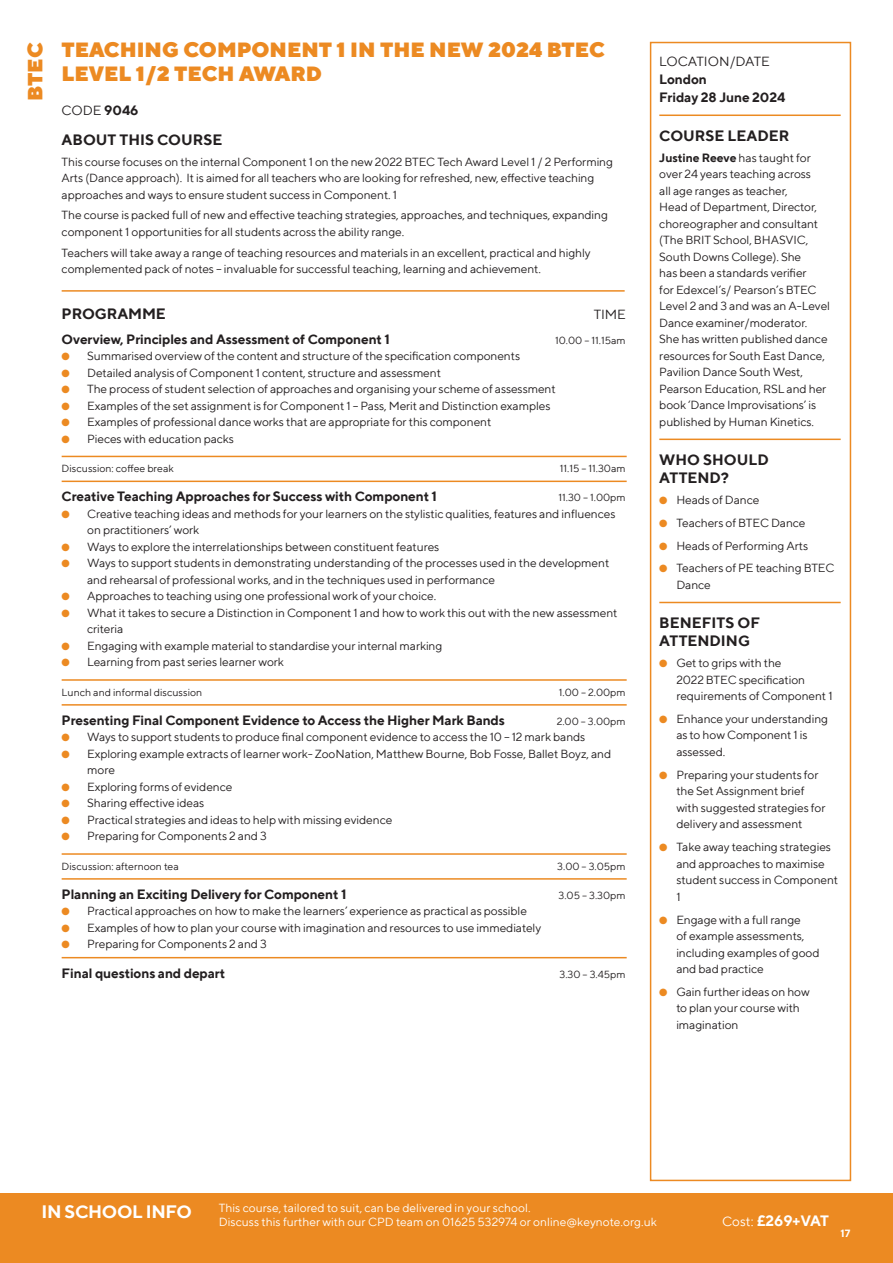
<style>
.page{position:relative;width:893px;height:1263px;background:#fff}
.page>*{position:absolute;margin:0;border:0;box-sizing:border-box;transform-origin:0 0}
.t1{font:900 21px/24px "TT Norms";color:#ec8a22}
.t2{font:700 18px "TT Norms";letter-spacing:-.02em;color:#fff}
.t3{font:700 15px/18px "TT Norms";color:#231f20}
.t4{font:700 15px "TT Norms";letter-spacing:-.03em;color:#fff}
.t5{font:700 13.5px/18px "TT Norms";letter-spacing:-.01em;color:#231f20}
.t6{font:13.5px "TT Norms";letter-spacing:-.005em;color:#231f20}
.t7{font:12px/16.5px "TT Norms";letter-spacing:-.01em;color:#231f20}
.t8{font:12px "TT Norms";color:#fff}
.Break{font:10.5px "TT Norms";color:#231f20}
.t9{font:700 10.5px "TT Norms";color:#fff}
.s1{font-weight:700}
.s2{color:#ec8a22}
.s3{font-weight:400;font-size:13.5px}
</style>
<div class="page">
<div style="left:0;top:1193px;width:893px;height:70px;background:#ec8a22"></div>
<hr style="left:62px;top:456px;width:565px;height:1px;background:#ec8a22">
<hr style="left:62px;top:481px;width:565px;height:1px;background:#ec8a22">
<hr style="left:62px;top:679px;width:565px;height:2px;background:#ec8a22">
<hr style="left:62px;top:704px;width:565px;height:2px;background:#ec8a22">
<hr style="left:62px;top:853px;width:565px;height:2px;background:#ec8a22">
<hr style="left:62px;top:878px;width:565px;height:2px;background:#ec8a22">
<hr style="left:62px;top:957px;width:565px;height:1px;background:#ec8a22">
<hr style="left:62px;top:290px;width:563px;height:2px;background:#ec8a22">
<div style="left:650px;top:42px;width:201px;height:1139px;border:2px solid #ec8a22"></div>
<hr style="left:659px;top:115px;width:182px;height:1px;background:#ec8a22">
<hr style="left:659px;top:439px;width:182px;height:1px;background:#ec8a22">
<hr style="left:659px;top:602px;width:182px;height:1px;background:#ec8a22">
<p class="t1" style="left:23px;top:101px;width:60px;rotate:-90deg">BTEC</p>
<p class="t1" style="left:62px;top:38px;width:545px">TEACHING COMPONENT 1 IN THE NEW 2024 BTEC<br>LEVEL 1/2 TECH AWARD</p>
<p class="t6" style="left:62px;top:102px;width:78px">CODE <span class="s1">9046</span></p>
<p class="t3" style="left:62px;top:130px;width:162px">ABOUT THIS COURSE</p>
<p class="t7" style="left:62px;top:153px;width:553px">This course focuses on the internal Component 1 on the new 2022 BTEC Tech Award Level 1 / 2 Performing<br>Arts (Dance approach). It is aimed for all teachers who are looking for refreshed, new, effective teaching approaches and ways to ensure student success in Component. 1</p>
<p class="t7" style="left:62px;top:207px;width:548px">The course is packed full of new and effective teaching strategies, approaches, and techniques, expanding component 1 opportunities for all students across the ability range.</p>
<p class="t7" style="left:62px;top:244px;width:531px">Teachers will take away a range of teaching resources and materials in an excellent, practical and highly complemented pack of notes – invaluable for successful teaching, learning and achievement.</p>
<p class="t3" style="left:62px;top:304px;width:106px">PROGRAMME</p>
<p class="t6" style="left:594px;top:306px;width:33px">TIME</p>
<p class="t5" style="left:62px;top:330px;width:330px">Overview, Principles and Assessment of Component 1</p>
<p class="Break" style="left:555px;top:334px;width:72px">10.00 – 11.15am</p>
<p class="t7" style="left:62px;top:348px;width:460px"><span class="s2">●</span> Summarised overview of the content and structure of the specification components</p>
<p class="t7" style="left:62px;top:364px;width:381px"><span class="s2">●</span> Detailed analysis of Component 1 content, structure and assessment</p>
<p class="t7" style="left:62px;top:381px;width:496px"><span class="s2">●</span> The process of student selection of approaches and organising your scheme of assessment</p>
<p class="t7" style="left:62px;top:397px;width:490px"><span class="s2">●</span> Examples of the set assignment is for Component 1 – Pass, Merit and Distinction examples</p>
<p class="t7" style="left:62px;top:414px;width:431px"><span class="s2">●</span> Examples of professional dance works that are appropriate for this component</p>
<p class="t7" style="left:62px;top:430px;width:174px"><span class="s2">●</span> Pieces with education packs</p>
<p class="Break" style="left:62px;top:462px;width:114px">Discussion: coffee break</p>
<p class="Break" style="left:560px;top:462px;width:67px">11.15 – 11.30am</p>
<p class="t5" style="left:62px;top:487px;width:377px">Creative Teaching Approaches for Success with Component 1</p>
<p class="Break" style="left:559px;top:491px;width:69px">11.30 – 1.00pm</p>
<p class="t7" style="left:87px;top:505px;width:530px;text-indent:-26px"><span class="s2">●</span> Creative teaching ideas and methods for your learners on the stylistic qualities, features and influences on practitioners’ work</p>
<p class="t7" style="left:62px;top:538px;width:379px"><span class="s2">●</span> Ways to explore the interrelationships between constituent features</p>
<p class="t7" style="left:87px;top:555px;width:524px;text-indent:-26px"><span class="s2">●</span> Ways to support students in demonstrating understanding of the processes used in the development and rehearsal of professional works, and in the techniques used in performance</p>
<p class="t7" style="left:62px;top:588px;width:376px"><span class="s2">●</span> Approaches to teaching using one professional work of your choice.</p>
<p class="t7" style="left:87px;top:604px;width:532px;text-indent:-26px"><span class="s2">●</span> What it takes to secure a Distinction in Component 1 and how to work this out with the new assessment criteria</p>
<p class="t7" style="left:62px;top:637px;width:382px"><span class="s2">●</span> Engaging with example material to standardise your internal marking</p>
<p class="t7" style="left:62px;top:654px;width:224px"><span class="s2">●</span> Learning from past series learner work</p>
<p class="Break" style="left:62px;top:685px;width:142px">Lunch and informal discussion</p>
<p class="Break" style="left:559px;top:685px;width:68px">1.00 – 2.00pm</p>
<p class="t5" style="left:62px;top:711px;width:445px">Presenting Final Component Evidence to Access the Higher Mark Bands</p>
<p class="Break" style="left:557px;top:715px;width:71px">2.00 – 3.00pm</p>
<p class="t7" style="left:62px;top:729px;width:525px"><span class="s2">●</span> Ways to support students to produce final component evidence to access the 10 – 12 mark bands</p>
<p class="t7" style="left:87px;top:745px;width:526px;text-indent:-26px"><span class="s2">●</span> Exploring example extracts of learner work- ZooNation, Matthew Bourne, Bob Fosse, Ballet Boyz, and more</p>
<p class="t7" style="left:62px;top:778px;width:172px"><span class="s2">●</span> Exploring forms of evidence</p>
<p class="t7" style="left:62px;top:795px;width:144px"><span class="s2">●</span> Sharing effective ideas</p>
<p class="t7" style="left:62px;top:811px;width:332px"><span class="s2">●</span> Practical strategies and ideas to help with missing evidence</p>
<p class="t7" style="left:62px;top:828px;width:207px"><span class="s2">●</span> Preparing for Components 2 and 3</p>
<p class="Break" style="left:62px;top:859px;width:119px">Discussion: afternoon tea</p>
<p class="Break" style="left:557px;top:859px;width:70px">3.00 – 3.05pm</p>
<p class="t5" style="left:62px;top:885px;width:286px">Planning an Exciting Delivery for Component 1</p>
<p class="Break" style="left:559px;top:889px;width:69px">3.05 – 3.30pm</p>
<p class="t7" style="left:62px;top:903px;width:467px"><span class="s2">●</span> Practical approaches on how to make the learners’ experience as practical as possible</p>
<p class="t7" style="left:62px;top:919px;width:481px"><span class="s2">●</span> Examples of how to plan your course with imagination and resources to use immediately</p>
<p class="t7" style="left:62px;top:936px;width:207px"><span class="s2">●</span> Preparing for Components 2 and 3</p>
<p class="t5" style="left:62px;top:963px;width:165px">Final questions and depart</p>
<p class="Break" style="left:560px;top:967px;width:68px">3.30 – 3.45pm</p>
<p class="t6" style="left:659px;top:53px;width:112px">LOCATION/DATE</p>
<p class="t5" style="left:659px;top:70px;width:127px">London<br>Friday 28 June 2024</p>
<p class="t3" style="left:659px;top:126px;width:132px">COURSE LEADER</p>
<p class="t7" style="left:659px;top:149px;width:172px"><span class="s1">Justine Reeve</span> has taught for over 24 years teaching across<br>all age ranges as teacher,<br>Head of Department, Director, choreographer and consultant (The BRIT School, BHASVIC,<br>South Downs College). She<br>has been a standards verifier<br>for Edexcel’s/ Pearson’s BTEC<br>Level 2 and 3 and was an A-Level<br>Dance examiner/moderator.<br>She has written published dance resources for South East Dance,<br>Pavilion Dance South West,<br>Pearson Education, RSL and her book ‘Dance Improvisations’ is published by Human Kinetics.</p>
<p class="t3" style="left:659px;top:450px;width:111px">WHO SHOULD<br>ATTEND?</p>
<p class="t7" style="left:659px;top:491px;width:102px"><span class="s2">●</span> Heads of Dance</p>
<p class="t7" style="left:659px;top:514px;width:148px"><span class="s2">●</span> Teachers of BTEC Dance</p>
<p class="t7" style="left:659px;top:537px;width:150px"><span class="s2">●</span> Heads of Performing Arts</p>
<p class="t7" style="left:676px;top:560px;width:160px;text-indent:-17px"><span class="s2">●</span> Teachers of PE teaching BTEC<br>Dance</p>
<p class="t3" style="left:659px;top:614px;width:102px">BENEFITS OF<br>ATTENDING</p>
<p class="t7" style="left:676px;top:654px;width:158px;text-indent:-17px"><span class="s2">●</span> Get to grips with the<br>2022 BTEC specification requirements of Component 1</p>
<p class="t7" style="left:676px;top:710px;width:153px;text-indent:-17px"><span class="s2">●</span> Enhance your understanding as to how Component 1 is assessed.</p>
<p class="t7" style="left:676px;top:766px;width:151px;text-indent:-17px"><span class="s2">●</span> Preparing your students for the Set Assignment brief with suggested strategies for delivery and assessment</p>
<p class="t7" style="left:676px;top:838px;width:163px;text-indent:-17px"><span class="s2">●</span> Take away teaching strategies and approaches to maximise student success in Component<br>1</p>
<p class="t7" style="left:676px;top:911px;width:145px;text-indent:-17px"><span class="s2">●</span> Engage with a full range<br>of example assessments, including examples of good and bad practice</p>
<p class="t7" style="left:676px;top:983px;width:135px;text-indent:-17px"><span class="s2">●</span> Gain further ideas on how to plan your course with imagination</p>
<p class="t2" style="left:42px;top:1200px;width:152px">IN SCHOOL INFO</p>
<p class="t8" style="left:219px;top:1201px;width:313px">This course, tailored to suit, can be delivered in your school.</p>
<p class="t8" style="left:219px;top:1214px;width:439px">Discuss this further with our CPD team on 01625 532974 or online@keynote.org.uk</p>
<p class="t4" style="left:722px;top:1211px;width:108px"><span class="s3">Cost:</span> £269+VAT</p>
<p class="t9" style="left:841px;top:1226px;width:11px">17</p>
</div>
